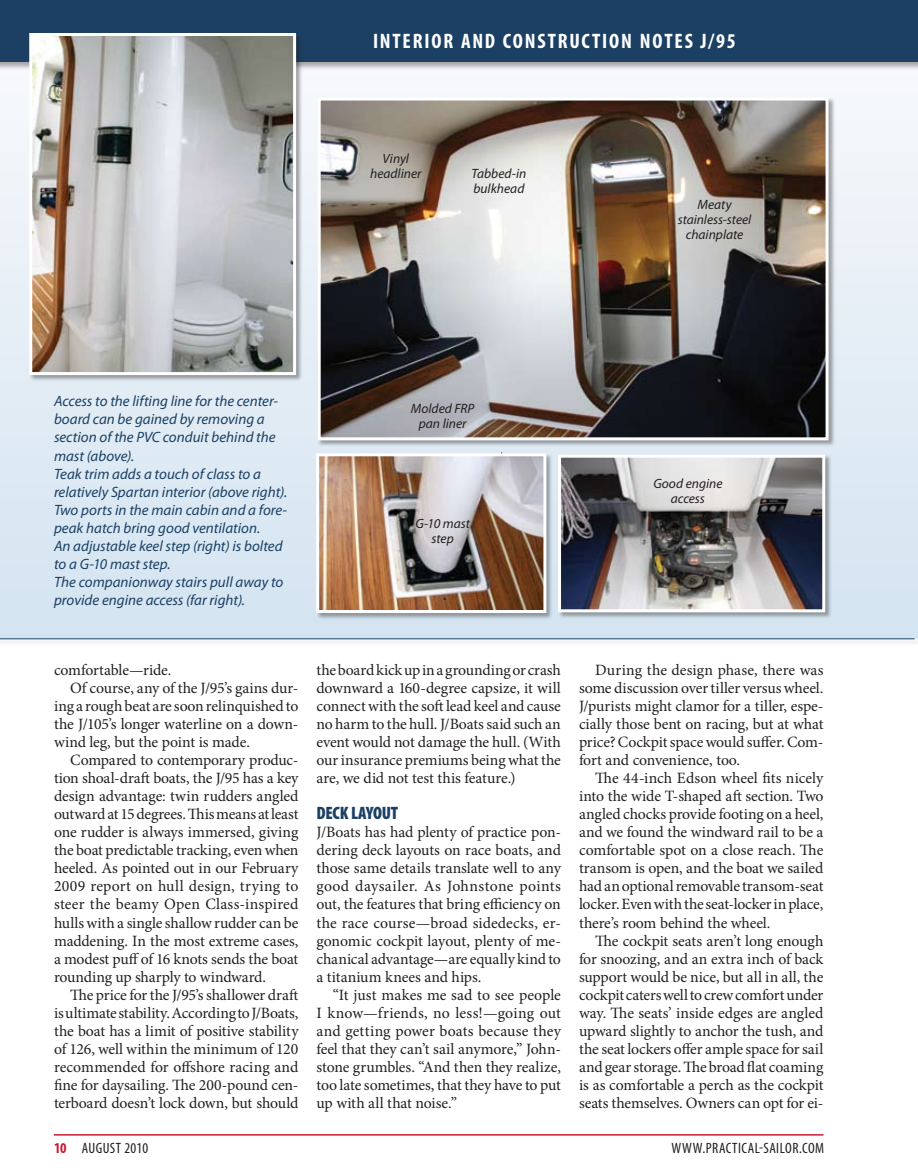
<style>
.page{position:relative;width:918px;height:1175px;background:#fff}
.page>*{position:absolute;margin:0;border:0;box-sizing:border-box;transform-origin:0 0}
.t1{font:700 condensed 21px "Myriad Pro";letter-spacing:.085em;color:#fff}
.t2{font:900 condensed 18px "Myriad Pro";letter-spacing:-.015em;color:#1b4064}
.t3{font:15.75px/18px "Minion Pro";letter-spacing:-.01em;color:#231f20;text-align:justify}
.t4{font:15.75px "Minion Pro";letter-spacing:.015em;color:#231f20}
.t5{font:italic 15px/18px "Myriad Pro";color:#1b4064}
.t6{font:condensed 15px "Myriad Pro";letter-spacing:.03em;color:#231f20}
.t7{font:italic 13.5px/15px "Myriad Pro";color:#231f20;text-align:center}
.s1{font-weight:700;color:#c41f30}
</style>
<div class="page">
<hr style="left:54px;top:1134px;width:770px;height:1px;background:#c41f30">
<svg style="left:0;top:96px;width:918px;height:541px;background:#deeaf3"></svg>
<div style="left:0;top:0;width:918px;height:71px;background:#231f20;opacity:.4"></div>
<div style="left:0;top:0;width:918px;height:62px;background:#1b4064"></div>
<div style="left:317px;top:97px;width:519px;height:351px;background:#231f20;opacity:.4"></div>
<img style="left:322px;top:101px;width:503px;height:335px">
<div style="left:318px;top:97px;width:511px;height:343px;border:3px solid #fff"></div>
<div style="left:28px;top:32px;width:276px;height:350px;background:#231f20;opacity:.4"></div>
<img style="left:33px;top:37px;width:259px;height:334px">
<div style="left:29px;top:33px;width:267px;height:342px;border:3px solid #fff"></div>
<div style="left:0;top:637px;width:918px;height:9px;background:#231f20;opacity:.3"></div>
<hr style="left:0;top:638px;width:915px;height:1px;background:#1b4064">
<div style="left:557px;top:454px;width:275px;height:165px;background:#231f20;opacity:.4"></div>
<img style="left:562px;top:458px;width:259px;height:150px">
<div style="left:558px;top:454px;width:267px;height:158px;border:3px solid #fff"></div>
<div style="left:315px;top:452px;width:239px;height:168px;background:#231f20;opacity:.4"></div>
<img style="left:320px;top:457px;width:222px;height:152px">
<div style="left:316px;top:453px;width:230px;height:160px;border:3px solid #fff"></div>
<h1 class="t1" style="left:373px;top:28px;width:11px">INTERIOR</h1>
<h1 class="t1" style="left:461px;top:28px;width:191px">AND CONSTRUCTION NOTES</h1>
<h1 class="t1" style="left:701px;top:28px;width:37px">J/95</h1>
<p class="t7" style="left:370px;top:150px;width:53px">Vinyl headliner</p>
<p class="t7" style="left:471px;top:165px;width:56px;text-align:left">Tabbed-in bulkhead</p>
<p class="t7" style="left:678px;top:197px;width:75px">Meaty stainless-steel chainplate</p>
<p class="t5" style="left:54px;top:392px;width:235px">Access to the lifting line for the center&shy;board can be gained by removing a section of the PVC conduit behind the mast (above).<br>Teak trim adds a touch of class to a relatively Spartan interior (above right).<br>Two ports in the main cabin and a fore&shy;peak hatch bring good ventilation.<br>An adjustable keel step (right) is bolted to a G-10 mast step.<br>The companionway stairs pull away to provide engine access (far right).</p>
<p class="t7" style="left:411px;top:400px;width:65px">Molded FRP pan liner</p>
<p class="t7" style="left:415px;top:516px;width:56px">G-10 mast step</p>
<p class="t7" style="left:653px;top:475px;width:71px">Good engine access</p>
<p class="t3" style="left:54px;top:661px;width:119px">comfortable- —ride.</p>
<p class="t3" style="left:70px;top:679px;width:230px">Of course, any of the J/95’s gains dur-</p>
<p class="t3" style="left:54px;top:697px;width:246px">ing a rough beat are soon relinquished to</p>
<p class="t3" style="left:54px;top:715px;width:246px">the J/105’s longer waterline on a down-</p>
<p class="t3" style="left:54px;top:733px;width:198px">wind leg, but the point is made.</p>
<p class="t3" style="left:70px;top:751px;width:230px">Compared to contemporary produc-</p>
<p class="t3" style="left:54px;top:769px;width:246px">tion shoal-draft boats, the J/95 has a key</p>
<p class="t3" style="left:54px;top:787px;width:246px">design advantage: twin rudders angled</p>
<p class="t3" style="left:54px;top:805px;width:246px">outward at 15 degrees. This means at least</p>
<p class="t3" style="left:54px;top:823px;width:246px">one rudder is always immersed, giving</p>
<p class="t3" style="left:54px;top:841px;width:246px">the boat predictable tracking, even when</p>
<p class="t3" style="left:54px;top:859px;width:246px">heeled. As pointed out in our February</p>
<p class="t4" style="left:54px;top:875px;width:246px">2009 report on hull design, trying to</p>
<p class="t4" style="left:54px;top:894px;width:246px">steer the beamy Open Class-inspired</p>
<p class="t3" style="left:54px;top:913px;width:246px">hulls with a single shallow rudder can be</p>
<p class="t3" style="left:54px;top:931px;width:246px">maddening. In the most extreme cases,</p>
<p class="t3" style="left:54px;top:949px;width:246px">a modest puff of 16 knots sends the boat</p>
<p class="t3" style="left:54px;top:967px;width:214px">rounding up sharply to windward.</p>
<p class="t3" style="left:70px;top:985px;width:230px">The price for the J/95’s shallower draft</p>
<p class="t3" style="left:54px;top:1003px;width:246px">is ultimate stability. According to J/Boats,</p>
<p class="t3" style="left:54px;top:1021px;width:246px">the boat has a limit of positive stability</p>
<p class="t3" style="left:54px;top:1039px;width:246px">of 126, well within the minimum of 120</p>
<p class="t3" style="left:54px;top:1057px;width:246px">recommended for offshore racing and</p>
<p class="t3" style="left:54px;top:1076px;width:246px">fine for daysailing. The 200-pound cen-</p>
<p class="t3" style="left:54px;top:1094px;width:246px">terboard doesn’t lock down, but should</p>
<p class="t3" style="left:316px;top:661px;width:246px">the board kick up in a grounding or crash downward a 160-degree capsize, it will connect with the soft lead keel and cause no harm to the hull. J/Boats said such an event would not damage the hull. (With our insurance premiums being what the are, we did not test this feature.)</p>
<p class="t2" style="left:316px;top:801px;width:83px">DECK LAYOUT</p>
<p class="t3" style="left:316px;top:823px;width:246px">J/Boats has had plenty of practice pon&shy;dering deck layouts on race boats, and those same details translate well to any good daysailer. As Johnstone points out, the features that bring efficiency on the race course—broad sidedecks, er&shy;gonomic cockpit layout, plenty of me&shy;chanical advantage—are equally kind to a titanium knees and hips.</p>
<p class="t3" style="left:316px;top:985px;width:246px;text-indent:16px">“It just makes me sad to see people I know—friends, no less!—going out and getting power boats because they feel that they can’t sail anymore,” John&shy;stone grumbles. “And then they realize, too late sometimes, that they have to put up with all that noise.”</p>
<p class="t3" style="left:579px;top:661px;width:246px;text-indent:16px">During the design phase, there was some discussion over tiller versus wheel.<br>J/purists might clamor for a tiller, espe&shy;cially those bent on racing, but at what price? Cockpit space would suffer. Com&shy;fort and convenience, too.</p>
<p class="t3" style="left:579px;top:769px;width:246px;text-indent:16px">The 44-inch Edson wheel fits nicely into the wide T-shaped aft section. Two angled chocks provide footing on a heel, and we found the windward rail to be a comfortable spot on a close reach. The transom is open, and the boat we sailed had an optional removable transom-seat locker. Even with the seat-locker in place, there’s room behind the wheel.</p>
<p class="t3" style="left:579px;top:931px;width:246px;text-indent:16px">The cockpit seats aren’t long enough for snoozing, and an extra inch of back support would be nice, but all in all, the cockpit caters well to crew comfort under way. The seats’ inside edges are angled upward slightly to anchor the tush, and the seat lockers offer ample space for sail and gear storage. The broad flat coaming is as comfortable a perch as the cockpit seats themselves. Owners can opt for ei-</p>
<p class="t6" style="left:54px;top:1138px;width:96px"><span class="s1">10</span> AUGUST 2010</p>
<p class="t6" style="left:672px;top:1138px;width:154px">WWW.PRACTICAL-SAILOR.COM</p>
</div>
